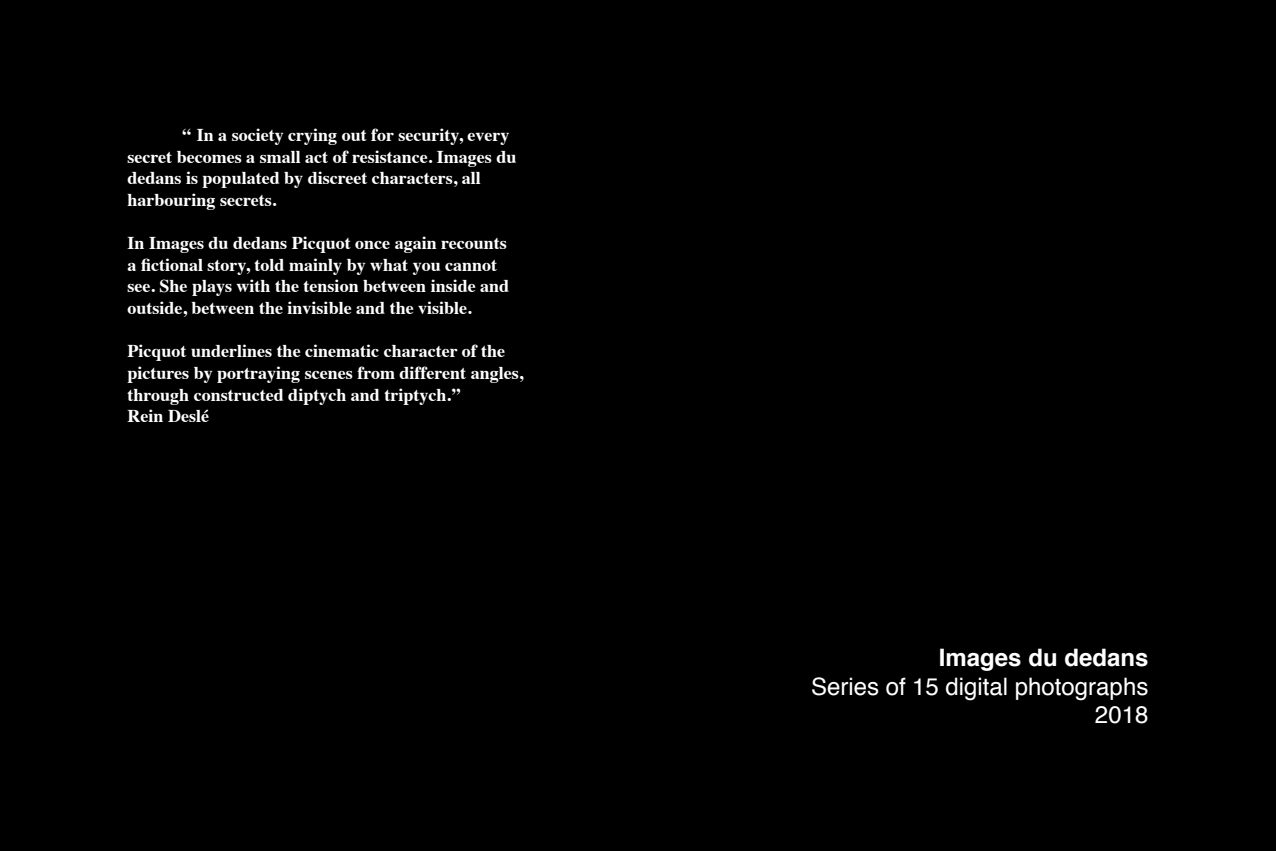
<style>
.page{position:relative;width:1276px;height:851px;background:#fff}
.page>*{position:absolute;margin:0;border:0;box-sizing:border-box;transform-origin:0 0}
.t1{font:24px/28.8px "Helvetica";color:#fff;text-align:right}
.t2{font:700 24px "Helvetica";color:#fff}
.t3{font:700 18px/21.6px "Times";color:#fff}
</style>
<div class="page">
<div style="left:0;top:0;width:1276px;height:850px;background:#000"></div>
<p class="t3" style="left:128px;top:122px;width:390px;text-indent:54px">‘‘ In a society crying out for security, every secret becomes a small act of resistance. Images du dedans is populated by discreet characters, all harbouring secrets.</p>
<p class="t3" style="left:128px;top:230px;width:383px">In Images du dedans Picquot once again recounts a fictional story, told mainly by what you cannot see. She plays with the tension between inside and outside, between the invisible and the visible.</p>
<p class="t3" style="left:128px;top:338px;width:397px">Picquot underlines the cinematic character of the pictures by portraying scenes from different angles, through constructed diptych and triptych.’’<br>Rein Deslé</p>
<h1 class="t2" style="left:939px;top:637px;width:211px">Images du dedans</h1>
<h1 class="t1" style="left:811px;top:672px;width:339px">Series of 15 digital photographs<br>2018</h1>
</div>
